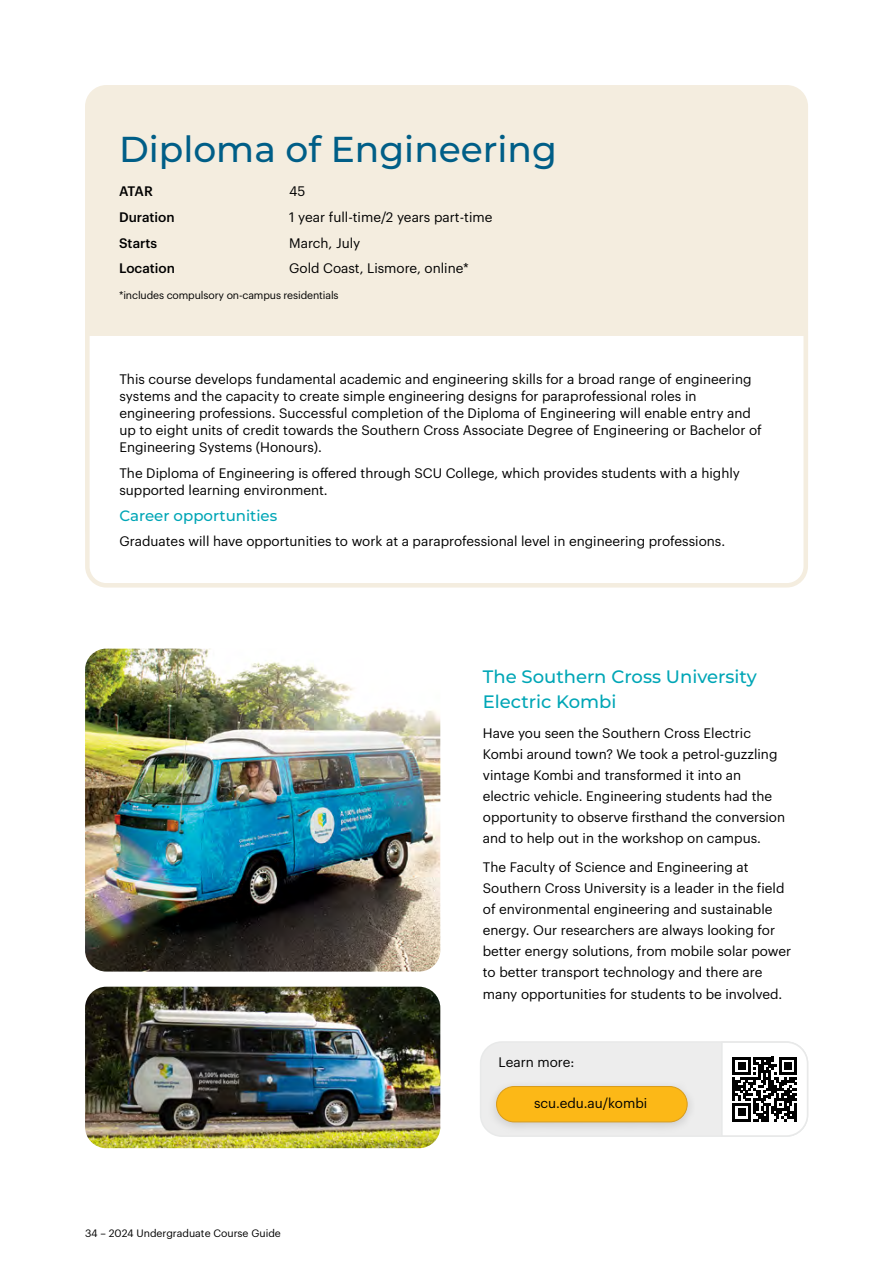
<style>
.page{position:relative;width:893px;height:1263px;background:#fff}
.page>*{position:absolute;margin:0;border:0;box-sizing:border-box;transform-origin:0 0}
.Heading_1{font:500 36px "Montserrat";color:#005e87}
.Heading_2{font:500 18px/25.7px "Montserrat";color:#00a6b6}
.Heading_3{font:500 15px "Montserrat";color:#00a6b6}
.Body{font:13.5px/17.1px "Graphik";color:#000}
._4__copy{font:13.5px/21px "Graphik";color:#000}
.Course_info{font:13.5px "Graphik";color:#000}
.Course_info-2{font:500 13.5px "Graphik";color:#000}
.Small-text{font:10.5px "Graphik";letter-spacing:-.01em;color:#000}
</style>
<div class="page">
<img style="left:85px;top:649px;width:355px;height:322px">
<img style="left:85px;top:987px;width:355px;height:161px">
<div style="left:85px;top:85px;width:723px;height:464px;background:#f4eddf;border-radius:21px"></div>
<div style="left:85px;top:336px;width:723px;height:252px;background:#fff"></div>
<div style="left:481px;top:1042px;width:326px;height:94px;background:#ededed;border-radius:21px"></div>
<div style="left:480px;top:1041px;width:328px;height:96px;border:2px solid #e8e9e9;border-radius:21px"></div>
<div style="left:487px;top:1079px;width:210px;height:55px;background:#000;opacity:.15"></div>
<div style="left:496px;top:1086px;width:191px;height:36px;background:#fcb817;border-radius:18px"></div>
<div style="left:496px;top:1086px;width:191px;height:36px;border:1px solid #d89c1b;border-radius:18px"></div>
<svg style="left:720px;top:1041px;width:89px;height:96px;background:#acacac"></svg>
<p class="Heading_1" style="left:119px;top:125px;width:439px">Diploma of Engineering</p>
<p class="Course_info-2" style="left:119px;top:181px;width:35px">ATAR</p>
<p class="Course_info" style="left:289px;top:181px;width:18px">45</p>
<p class="Course_info-2" style="left:119px;top:207px;width:57px">Duration</p>
<p class="Course_info" style="left:289px;top:207px;width:205px">1 year full-time/2 years part-time</p>
<p class="Course_info-2" style="left:119px;top:232px;width:40px">Starts</p>
<p class="Course_info" style="left:289px;top:232px;width:73px">March, July</p>
<p class="Course_info-2" style="left:119px;top:258px;width:57px">Location</p>
<p class="Course_info" style="left:289px;top:258px;width:181px">Gold Coast, Lismore, online*</p>
<p class="Small-text" style="left:119px;top:287px;width:221px">*includes compulsory on-campus residentials</p>
<p class="Body" style="left:119px;top:369px;width:644px">This course develops fundamental academic and engineering skills for a broad range of engineering systems and the capacity to create simple engineering designs for paraprofessional roles in engineering professions. Successful completion of the Diploma of Engineering will enable entry and up to eight units of credit towards the Southern Cross Associate Degree of Engineering or Bachelor of Engineering Systems (Honours).</p>
<p class="Body" style="left:119px;top:463px;width:622px">The Diploma of Engineering is offered through SCU College, which provides students with a highly supported learning environment.</p>
<p class="Heading_3" style="left:119px;top:505px;width:159px">Career opportunities</p>
<p class="Body" style="left:119px;top:532px;width:607px">Graduates will have opportunities to work at a paraprofessional level in engineering professions.</p>
<p class="Heading_2" style="left:483px;top:663px;width:276px">The Southern Cross University<br>Electric Kombi</p>
<p class="_4__copy" style="left:483px;top:721px;width:304px">Have you seen the Southern Cross Electric Kombi around town? We took a petrol-guzzling vintage Kombi and transformed it into an electric vehicle. Engineering students had the opportunity to observe firsthand the conversion and to help out in the workshop on campus.</p>
<p class="_4__copy" style="left:483px;top:856px;width:310px">The Faculty of Science and Engineering at Southern Cross University is a leader in the field of environmental engineering and sustainable energy. Our researchers are always looking for better energy solutions, from mobile solar power to better transport technology and there are many opportunities for students to be involved.</p>
<p class="Small-text" style="left:85px;top:1226px;width:197px">34 – 2024 Undergraduate Course Guide</p>
<p class="Body" style="left:499px;top:1052px;width:77px">Learn more:</p>
<p class="Body" style="left:534px;top:1093px;width:115px">scu.edu.au/kombi</p>
</div>
